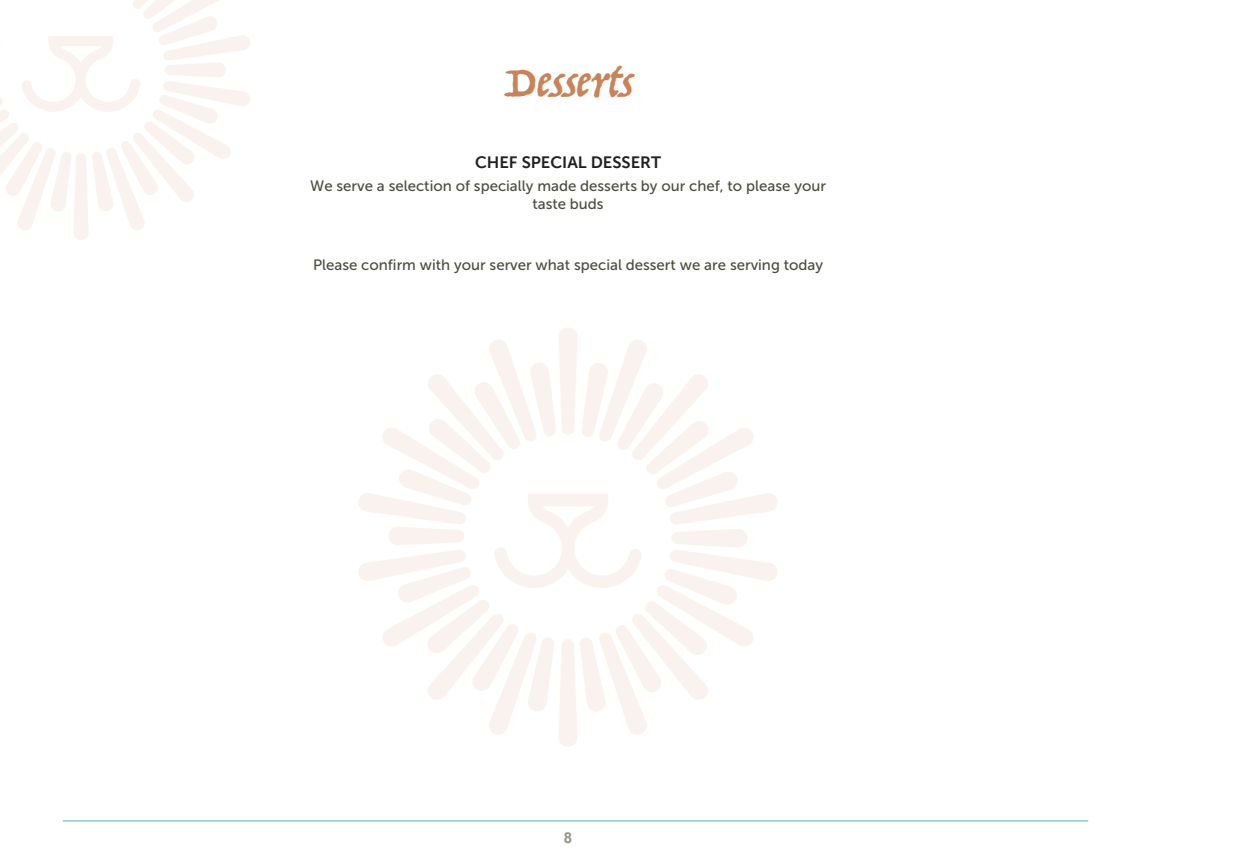
<style>
.page{position:relative;width:1251px;height:868px;background:#fff}
.page>*{position:absolute;margin:0;border:0;box-sizing:border-box;transform-origin:0 0}
.t1{font:48px "Trattatello";color:#ca8258}
.t2{font:16.5px "Museo Sans W01 700";color:#231f20}
.t3{font:15px/18px "Museo Sans 500";color:#4a4c40;text-align:center}
.t4{font:700 15px "Arial";color:#939189}
</style>
<div class="page">
<svg style="left:0;top:0;width:250px;height:240px"></svg>
<hr style="left:63px;top:820px;width:1024px;height:1px;background:#8bccd6">
<svg style="left:358px;top:328px;width:419px;height:419px"></svg>
<h1 class="t1" style="left:503px;top:51px;width:130px">Desserts</h1>
<p class="t2" style="left:475px;top:153px;width:187px">CHEF SPECIAL DESSERT</p>
<p class="t3" style="left:310px;top:176px;width:517px">We serve a selection of specially made desserts by our chef, to please your taste buds</p>
<p class="t3" style="left:313px;top:256px;width:511px">Please confirm with your server what special dessert we are serving today</p>
<p class="t4" style="left:563px;top:827px;width:10px">8</p>
</div>
